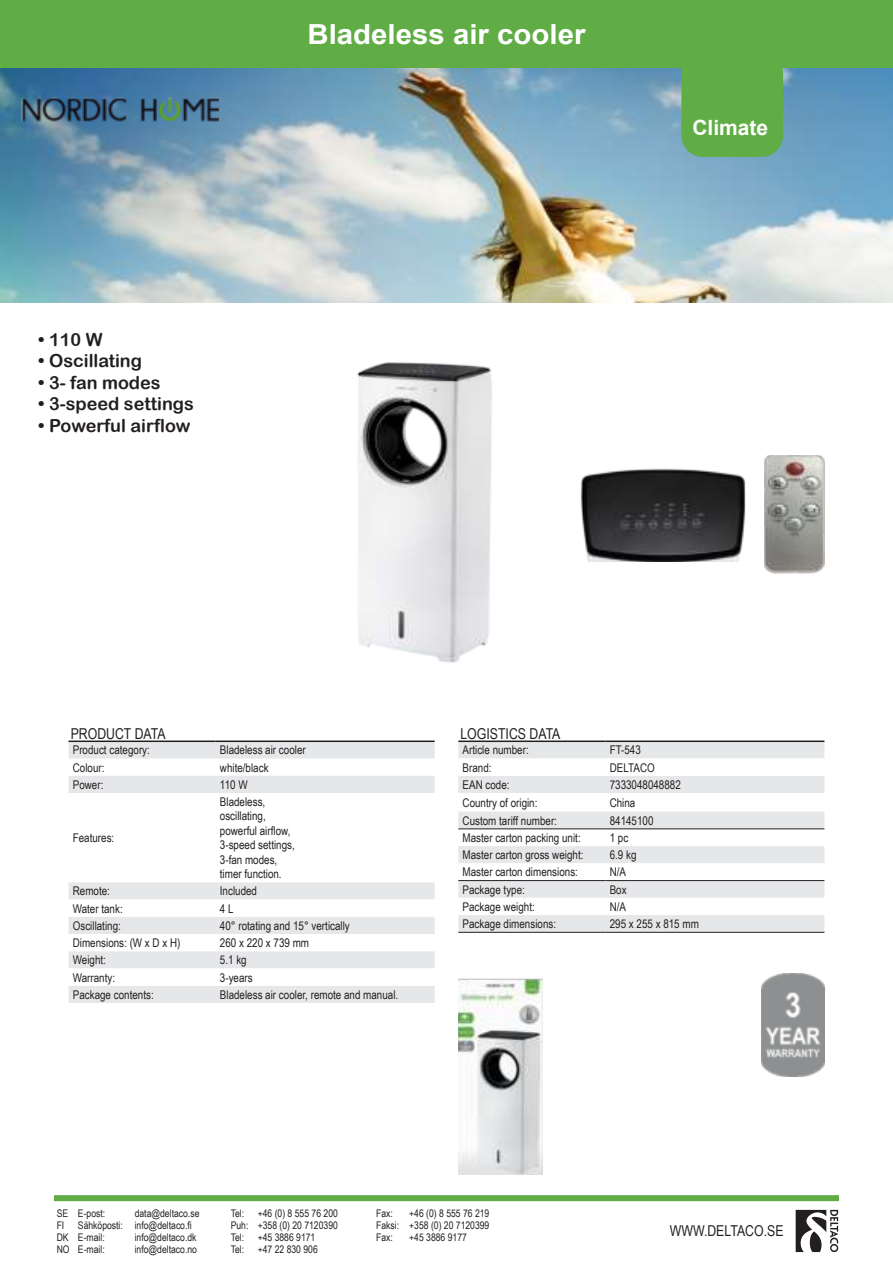
<style>
.page{position:relative;width:893px;height:1263px;background:#fff}
.page>*{position:absolute;margin:0;border:0;box-sizing:border-box;transform-origin:0 0}
.t1{font:700 27.6px "Arial";color:#fff;scale:1.06 1}
.t2{font:700 21px "Arial";color:#fff}
.t3{font:18px "Arial Rounded MT Bold";color:#231f20}
.t4{font:15px "Arial Narrow";color:#231f20}
.t5{font:12px/14.4px "Arial Narrow";color:#231f20}
.t6{font:10.5px "Arial Narrow";color:#231f20}
</style>
<div class="page">
<div style="left:54px;top:1195px;width:785px;height:6px;background:#60ad45"></div>
<svg style="left:795px;top:1209px;width:44px;height:44px"></svg>
<svg style="left:796px;top:1210px;width:42px;height:42px"></svg>
<div style="left:458px;top:742px;width:366px;height:190px;background:#e6e7e9"></div>
<svg style="left:458px;top:758px;width:366px;height:122px"></svg>
<svg style="left:458px;top:898px;width:366px;height:17px"></svg>
<hr style="left:458px;top:829px;width:147px;height:1px;background:#231f20">
<hr style="left:605px;top:829px;width:219px;height:1px;background:#231f20">
<hr style="left:458px;top:932px;width:147px;height:1px;background:#231f20">
<hr style="left:605px;top:932px;width:219px;height:1px;background:#231f20">
<hr style="left:458px;top:880px;width:147px;height:1px;background:#231f20">
<hr style="left:605px;top:880px;width:219px;height:1px;background:#231f20">
<hr style="left:458px;top:740px;width:147px;height:2px;background:#231f20">
<hr style="left:605px;top:740px;width:219px;height:2px;background:#231f20">
<svg style="left:69px;top:742px;width:366px;height:261px;fill:#e6e7e9"></svg>
<svg style="left:69px;top:793px;width:366px;height:193px"></svg>
<hr style="left:69px;top:740px;width:147px;height:2px;background:#231f20">
<hr style="left:216px;top:740px;width:219px;height:2px;background:#231f20">
<img style="left:0;top:68px;width:892px;height:235px">
<img style="left:14px;top:88px;width:213px;height:35px">
<img style="left:761px;top:974px;width:63px;height:102px">
<img style="left:357px;top:362px;width:135px;height:301px">
<img style="left:458px;top:978px;width:85px;height:197px">
<div style="left:681px;top:52px;width:102px;height:105px;background:#60ad45;border-radius:21px"></div>
<div style="left:0;top:0;width:893px;height:68px;background:#60ad45"></div>
<img style="left:581px;top:468px;width:165px;height:94px">
<img style="left:764px;top:455px;width:60px;height:118px">
<h3 class="t3" style="left:38px;top:332px;width:66px">• 110 W</h3>
<h3 class="t3" style="left:38px;top:354px;width:105px">• Oscillating</h3>
<h3 class="t3" style="left:38px;top:376px;width:124px">• 3- fan modes</h3>
<h3 class="t3" style="left:38px;top:397px;width:157px">• 3-speed settings</h3>
<h3 class="t3" style="left:38px;top:419px;width:154px">• Powerful airflow</h3>
<h1 class="t1" style="left:307px;top:18px;width:264px">Bladeless air cooler</h1>
<h2 class="t2" style="left:692px;top:115px;width:77px">Climate</h2>
<p class="t4" style="left:71px;top:728px;width:97px">PRODUCT DATA</p>
<p class="t5" style="left:73px;top:744px;width:79px">Product category:</p>
<p class="t5" style="left:220px;top:744px;width:87px">Bladeless air cooler</p>
<p class="t5" style="left:73px;top:761px;width:33px">Colour:</p>
<p class="t5" style="left:220px;top:761px;width:50px">white/black</p>
<p class="t5" style="left:73px;top:778px;width:32px">Power:</p>
<p class="t5" style="left:220px;top:778px;width:29px">110 W</p>
<p class="t5" style="left:73px;top:832px;width:43px">Features:</p>
<p class="t5" style="left:220px;top:796px;width:76px">Bladeless, oscillating, powerful airflow,<br>3-speed settings,<br>3-fan modes, timer function.</p>
<p class="t5" style="left:73px;top:885px;width:39px">Remote:</p>
<p class="t5" style="left:220px;top:885px;width:39px">Included</p>
<p class="t5" style="left:73px;top:902px;width:51px">Water tank:</p>
<p class="t5" style="left:220px;top:902px;width:15px">4 L</p>
<p class="t5" style="left:73px;top:919px;width:50px">Oscillating:</p>
<p class="t5" style="left:220px;top:919px;width:131px">40° rotating and 15° vertically</p>
<p class="t5" style="left:73px;top:937px;width:109px">Dimensions: (W x D x H)</p>
<p class="t5" style="left:220px;top:937px;width:91px">260 x 220 x 739 mm</p>
<p class="t5" style="left:73px;top:954px;width:35px">Weight:</p>
<p class="t5" style="left:220px;top:954px;width:28px">5.1 kg</p>
<p class="t5" style="left:73px;top:971px;width:44px">Warranty:</p>
<p class="t5" style="left:220px;top:971px;width:34px">3-years</p>
<p class="t5" style="left:73px;top:988px;width:82px">Package contents:</p>
<p class="t5" style="left:220px;top:988px;width:180px">Bladeless air cooler, remote and manual.</p>
<p class="t4" style="left:460px;top:728px;width:102px">LOGISTICS DATA</p>
<p class="t5" style="left:463px;top:744px;width:68px">Article number:</p>
<p class="t5" style="left:610px;top:744px;width:33px">FT-543</p>
<p class="t5" style="left:463px;top:761px;width:30px">Brand:</p>
<p class="t5" style="left:610px;top:761px;width:47px">DELTACO</p>
<p class="t5" style="left:463px;top:778px;width:49px">EAN code:</p>
<p class="t5" style="left:610px;top:778px;width:73px">7333048048882</p>
<p class="t5" style="left:463px;top:796px;width:76px">Country of origin:</p>
<p class="t5" style="left:610px;top:796px;width:27px">China</p>
<p class="t5" style="left:463px;top:814px;width:96px">Custom tariff number:</p>
<p class="t5" style="left:610px;top:814px;width:45px">84145100</p>
<p class="t5" style="left:463px;top:831px;width:120px">Master carton packing unit:</p>
<p class="t5" style="left:610px;top:831px;width:20px">1 pc</p>
<p class="t5" style="left:463px;top:849px;width:122px">Master carton gross weight:</p>
<p class="t5" style="left:610px;top:849px;width:28px">6.9 kg</p>
<p class="t5" style="left:463px;top:866px;width:117px">Master carton dimensions:</p>
<p class="t5" style="left:610px;top:866px;width:18px">N/A</p>
<p class="t5" style="left:463px;top:883px;width:64px">Package type:</p>
<p class="t5" style="left:610px;top:883px;width:18px">Box</p>
<p class="t5" style="left:463px;top:900px;width:74px">Package weight:</p>
<p class="t5" style="left:610px;top:900px;width:18px">N/A</p>
<p class="t5" style="left:463px;top:918px;width:95px">Package dimensions:</p>
<p class="t5" style="left:610px;top:918px;width:91px">295 x 255 x 815 mm</p>
<p class="t6" style="left:57px;top:1205px;width:50px">SE E-post:</p>
<p class="t6" style="left:135px;top:1205px;width:66px">data@deltaco.se</p>
<p class="t6" style="left:231px;top:1205px;width:15px">Tel:</p>
<p class="t6" style="left:258px;top:1205px;width:82px">+46 (0) 8 555 76 200</p>
<p class="t6" style="left:376px;top:1205px;width:18px">Fax:</p>
<p class="t6" style="left:409px;top:1205px;width:82px">+46 (0) 8 555 76 219</p>
<p class="t6" style="left:57px;top:1217px;width:9px">FI</p>
<p class="t6" style="left:78px;top:1217px;width:115px">Sähköposti: info@deltaco.fi</p>
<p class="t6" style="left:231px;top:1217px;width:109px">Puh: +358 (0) 20 7120390</p>
<p class="t6" style="left:376px;top:1217px;width:115px">Faksi: +358 (0) 20 7120399</p>
<p class="t6" style="left:57px;top:1229px;width:50px">DK E-mail:</p>
<p class="t6" style="left:135px;top:1229px;width:63px">info@deltaco.dk</p>
<p class="t6" style="left:231px;top:1229px;width:15px">Tel:</p>
<p class="t6" style="left:258px;top:1229px;width:59px">+45 3886 9171</p>
<p class="t6" style="left:376px;top:1229px;width:18px">Fax:</p>
<p class="t6" style="left:409px;top:1229px;width:59px">+45 3886 9177</p>
<p class="t6" style="left:57px;top:1241px;width:50px">NO E-mail:</p>
<p class="t6" style="left:135px;top:1241px;width:64px">info@deltaco.no</p>
<p class="t6" style="left:231px;top:1241px;width:15px">Tel:</p>
<p class="t6" style="left:258px;top:1241px;width:62px">+47 22 830 906</p>
<p class="t4" style="left:670px;top:1225px;width:115px">WWW.DELTACO.SE</p>
</div>
